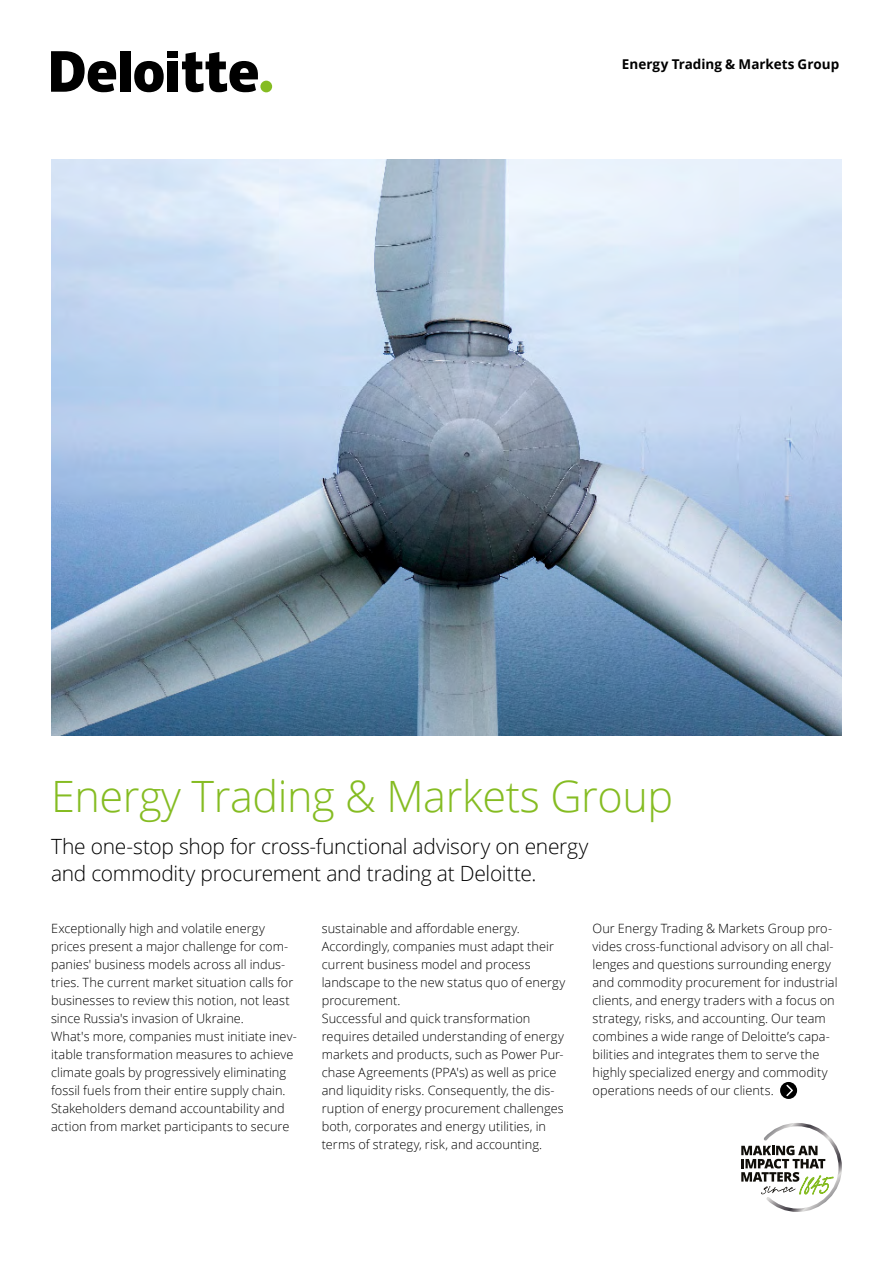
<style>
.page{position:relative;width:893px;height:1263px;background:#fff}
.page>*{position:absolute;margin:0;border:0;box-sizing:border-box;transform-origin:0 0}
.t1{font:300 43.2px "Open Sans";letter-spacing:-.01em;color:#85bc22}
.t2{font:300 21px/27px "Open Sans";letter-spacing:-.015em;color:#000}
.t3{font:700 13.5px "Open Sans";color:#000}
.t4{font:300 12.75px/18px "Open Sans";letter-spacing:.005em;color:#000}
</style>
<div class="page">
<svg style="left:741px;top:1123px;width:101px;height:89px"></svg>
<div style="left:260px;top:81px;width:12px;height:11px;background:#85bc22;border-radius:50%"></div>
<div style="left:120px;top:51px;width:10px;height:41px;background:#000"></div>
<svg style="left:134px;top:61px;width:30px;height:31px"></svg>
<div style="left:168px;top:61px;width:10px;height:31px;background:#000"></div>
<div style="left:168px;top:51px;width:10px;height:7px;background:#000"></div>
<svg style="left:182px;top:52px;width:76px;height:40px"></svg>
<svg style="left:51px;top:51px;width:65px;height:41px"></svg>
<img style="left:51px;top:159px;width:791px;height:576px">
<svg style="left:780px;top:1082px;width:17px;height:17px"></svg>
<p class="t3" style="left:622px;top:55px;width:219px">Energy Trading &amp; Markets Group</p>
<h1 class="t1" style="left:51px;top:767px;width:624px">Energy Trading &amp; Markets Group</h1>
<h2 class="t2" style="left:51px;top:832px;width:539px">The one-stop shop for cross-functional advisory on energy and commodity procurement and trading at Deloitte.</h2>
<p class="t4" style="left:51px;top:919px;width:247px">Exceptionally high and volatile energy prices present a major challenge for com&shy;panies' business models across all indus&shy;tries. The current market situation calls for businesses to review this notion, not least since Russia's invasion of Ukraine.<br>What's more, companies must initiate inev&shy;itable transformation measures to achieve climate goals by progressively eliminating fossil fuels from their entire supply chain.<br>Stakeholders demand accountability and action from market participants to secure</p>
<p class="t4" style="left:322px;top:919px;width:245px">sustainable and affordable energy.<br>Accordingly, companies must adapt their current business model and process landscape to the new status quo of energy procurement.<br>Successful and quick transformation requires detailed understanding of energy markets and products, such as Power Pur&shy;chase Agreements (PPA's) as well as price and liquidity risks. Consequently, the dis&shy;ruption of energy procurement challenges both, corporates and energy utilities, in terms of strategy, risk, and accounting.</p>
<p class="t4" style="left:592px;top:919px;width:247px">Our Energy Trading &amp; Markets Group pro&shy;vides cross-functional advisory on all chal&shy;lenges and questions surrounding energy and commodity procurement for industrial clients, and energy traders with a focus on strategy, risks, and accounting. Our team combines a wide range of Deloitte’s capa&shy;bilities and integrates them to serve the highly specialized energy and commodity operations needs of our clients.</p>
</div>
